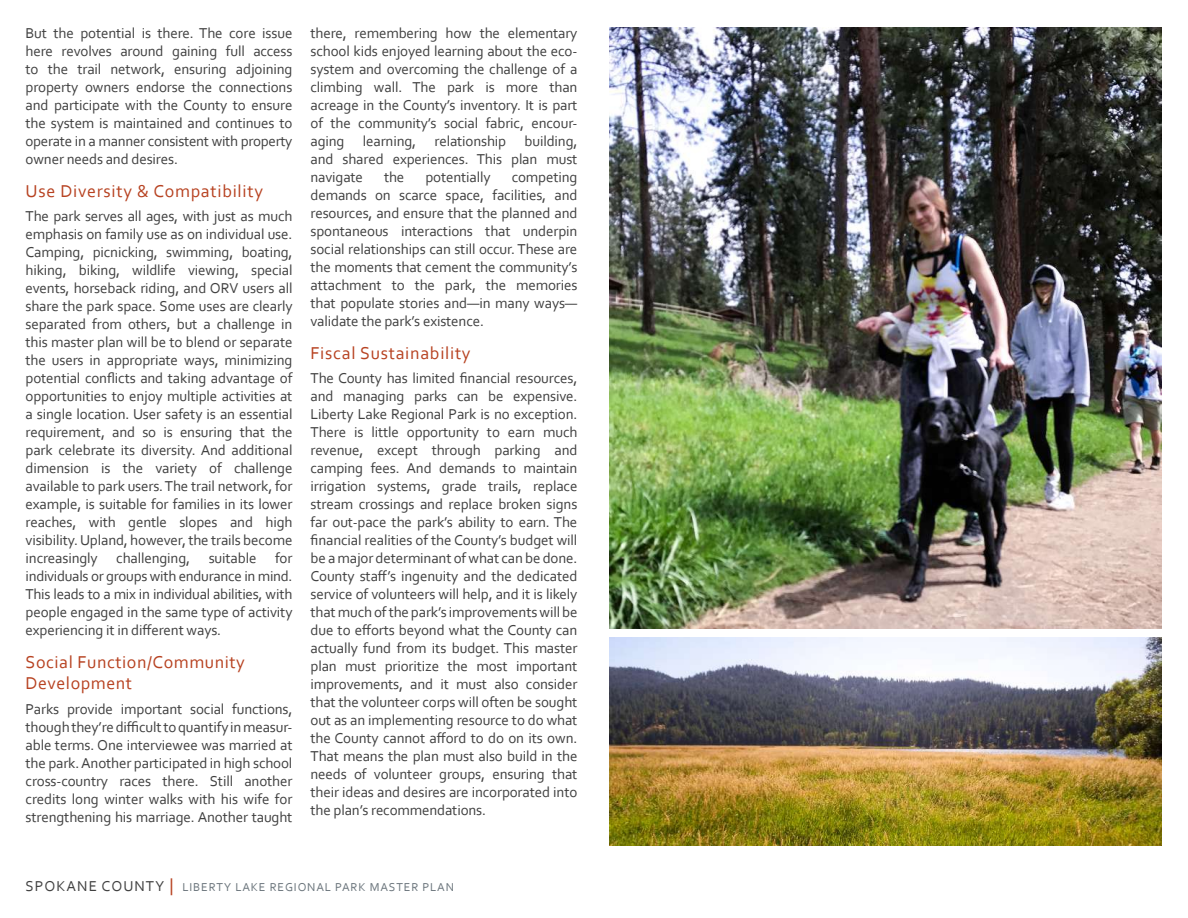
<style>
.page{position:relative;width:1188px;height:918px;background:#fff}
.page>*{position:absolute;margin:0;border:0;box-sizing:border-box;transform-origin:0 0}
.t1{font:18px/21.6px "Corbel";letter-spacing:.04em;color:#b74221}
.t2{font:15px/18px "Corbel";letter-spacing:-.01em;color:#404040;text-align:justify}
.t3{font:12px "Corbel";letter-spacing:.07em;color:#6a747b}
.s1{font-size:15px;color:#404040}
.s2{font-size:18px;color:#b74221}
</style>
<div class="page">
<img style="left:609px;top:27px;width:552px;height:602px">
<img style="left:609px;top:637px;width:552px;height:209px">
<p class="t2" style="left:26px;top:24px;width:268px">But the potential is there. The core issue here revolves around gaining full access to the trail network, ensuring adjoining property owners endorse the connections and participate with the County to ensure the system is maintained and continues to operate in a manner consistent with property owner needs and desires.</p>
<p class="t1" style="left:26px;top:179px;width:239px">Use Diversity &amp; Compatibility</p>
<p class="t2" style="left:26px;top:207px;width:269px">The park serves all ages, with just as much emphasis on family use as on individual use.<br>Camping, picnicking, swimming, boating, hiking, biking, wildlife viewing, special events, horseback riding, and ORV users all share the park space. Some uses are clearly separated from others, but a challenge in this master plan will be to blend or separate the users in appropriate ways, minimizing potential conflicts and taking advantage of opportunities to enjoy multiple activities at a single location. User safety is an essential requirement, and so is ensuring that the park celebrate its diversity. And additional dimension is the variety of challenge available to park users. The trail network, for example, is suitable for families in its lower reaches, with gentle slopes and high visibility. Upland, however, the trails become increasingly challenging, suitable for individuals or groups with endurance in mind.<br>This leads to a mix in individual abilities, with people engaged in the same type of activity experiencing it in different ways.</p>
<p class="t1" style="left:26px;top:650px;width:221px">Social Function/Community<br>Development</p>
<p class="t2" style="left:26px;top:700px;width:268px">Parks provide important social functions, though they’re difficult to quantify in measur&shy;able terms. One interviewee was married at the park. Another participated in high school cross-country races there. Still another credits long winter walks with his wife for strengthening his marriage. Another taught</p>
<p class="t2" style="left:311px;top:24px;width:268px">there, remembering how the elementary school kids enjoyed learning about the eco&shy;system and overcoming the challenge of a climbing wall. The park is more than acreage in the County’s inventory. It is part of the community’s social fabric, encour&shy;aging learning, relationship building, and shared experiences. This plan must navigate</p>
<p class="t2" style="left:384px;top:168px;width:22px">the</p>
<p class="t2" style="left:425px;top:168px;width:67px">potentially</p>
<p class="t2" style="left:311px;top:168px;width:268px;text-indent:201px">competing demands on scarce space, facilities, and resources, and ensure that the planned and spontaneous interactions that underpin social relationships can still occur. These are the moments that cement the community’s attachment to the park, the memories that populate stories and—in many ways— validate the park’s existence.</p>
<p class="t1" style="left:311px;top:341px;width:162px">Fiscal Sustainability</p>
<p class="t2" style="left:311px;top:369px;width:268px">The County has limited financial resources, and managing parks can be expensive.<br>Liberty Lake Regional Park is no exception.<br>There is little opportunity to earn much revenue, except through parking and camping fees. And demands to maintain irrigation systems, grade trails, replace stream crossings and replace broken signs far out-pace the park’s ability to earn. The financial realities of the County’s budget will be a major determinant of what can be done.<br>County staff’s ingenuity and the dedicated service of volunteers will help, and it is likely that much of the park’s improvements will be due to efforts beyond what the County can actually fund from its budget. This master plan must prioritize the most important improvements, and it must also consider that the volunteer corps will often be sought out as an implementing resource to do what the County cannot afford to do on its own.<br>That means the plan must also build in the needs of volunteer groups, ensuring that their ideas and desires are incorporated into the plan’s recommendations.</p>
<p class="t3" style="left:26px;top:880px;width:430px"><span class="s1">SPOKANE COUNTY</span> <span class="s2">|</span> LIBERTY LAKE REGIONAL PARK MASTER PLAN</p>
</div>
